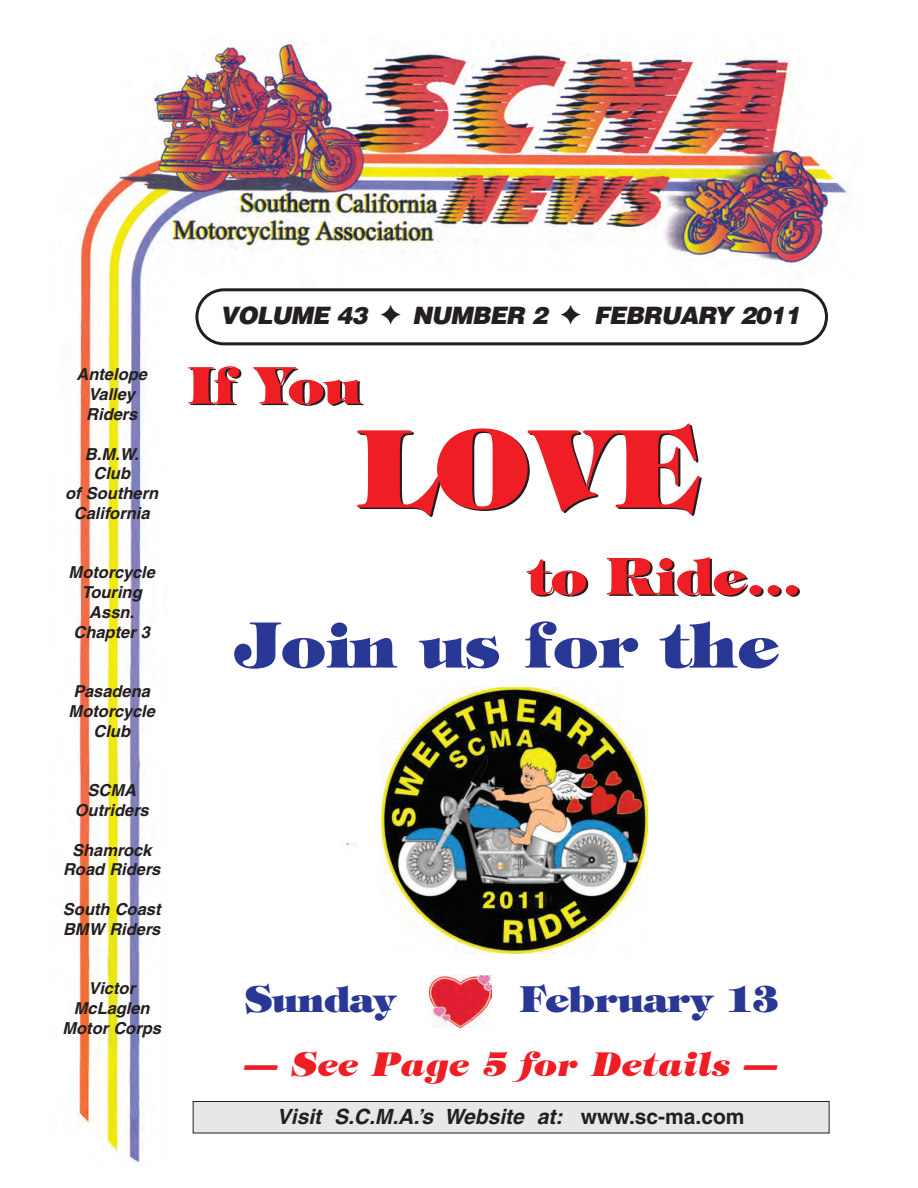
<style>
.page{position:relative;width:918px;height:1188px;background:#fff}
.page>*{position:absolute;margin:0;border:0;box-sizing:border-box;transform-origin:0 0}
.t1{font:800 108px "Tiffany";color:#ee1e24}
.t2{font:800 63px "Tiffany";color:#293795}
.t3{font:800 51px "Tiffany";color:#ee1e24}
.t4{font:800 36px "Tiffany";color:#293795}
.t5{font:italic 800 33px "Tiffany";color:#ee1e24}
.t6{font:italic 900 24px "Helvetica";color:#231f20}
.t7{font:italic 700 21px "Helvetica";color:#231f20}
.t8{font:italic 700 16.5px/19.8px "Helvetica";color:#231f20;text-align:center}
.s1{font-style:normal}
</style>
<div class="page">
<img style="left:76px;top:41px;width:773px;height:1120px">
<svg style="left:195px;top:288px;width:633px;height:57px"></svg>
<div style="left:194px;top:1102px;width:635px;height:31px;background:#e6e7e9"></div>
<div style="left:193px;top:1101px;width:637px;height:32px;border:1px solid #231f20"></div>
<img style="left:381px;top:688px;width:266px;height:266px">
<img style="left:429px;top:975px;width:62px;height:52px">
<p class="t8" style="left:76px;top:366px;width:75px">Antelope<br>Valley<br>Riders</p>
<p class="t8" style="left:65px;top:446px;width:98px">B.M.W.<br>Club<br>of Southern<br>California</p>
<p class="t8" style="left:69px;top:564px;width:91px">Motorcycle<br>Touring<br>Assn.<br>Chapter 3</p>
<p class="t8" style="left:69px;top:683px;width:91px">Pasadena<br>Motorcycle<br>Club</p>
<p class="t8" style="left:75px;top:782px;width:79px">SCMA<br>Outriders</p>
<p class="t8" style="left:63px;top:842px;width:102px">Shamrock<br>Road Riders</p>
<p class="t8" style="left:63px;top:901px;width:102px;text-align:left">South Coast<br>BMW Riders</p>
<p class="t8" style="left:63px;top:980px;width:103px">Victor<br>McLaglen<br>Motor Corps</p>
<h3 class="t6" style="left:220px;top:307px;width:587px">VOLUME 43 ✦ NUMBER 2 ✦ FEBRUARY 2011</h3>
<h3 class="t3" style="left:188px;top:365px;width:174px">If You</h3>
<h1 class="t1" style="left:357px;top:427px;width:344px">LOVE</h1>
<h3 class="t3" style="left:528px;top:556px;width:275px">to Ride...</h3>
<h2 class="t2" style="left:236px;top:620px;width:545px">Join us for the</h2>
<h3 class="t4" style="left:245px;top:985px;width:152px">Sunday</h3>
<h3 class="t4" style="left:520px;top:985px;width:260px">February 13</h3>
<h3 class="t5" style="left:244px;top:1052px;width:534px">— See Page 5 for Details —</h3>
<p class="t7" style="left:277px;top:1109px;width:469px">Visit S.C.M.A.’s Website at: <span class="s1">www. s c - m a . c o m</span></p>
</div>
